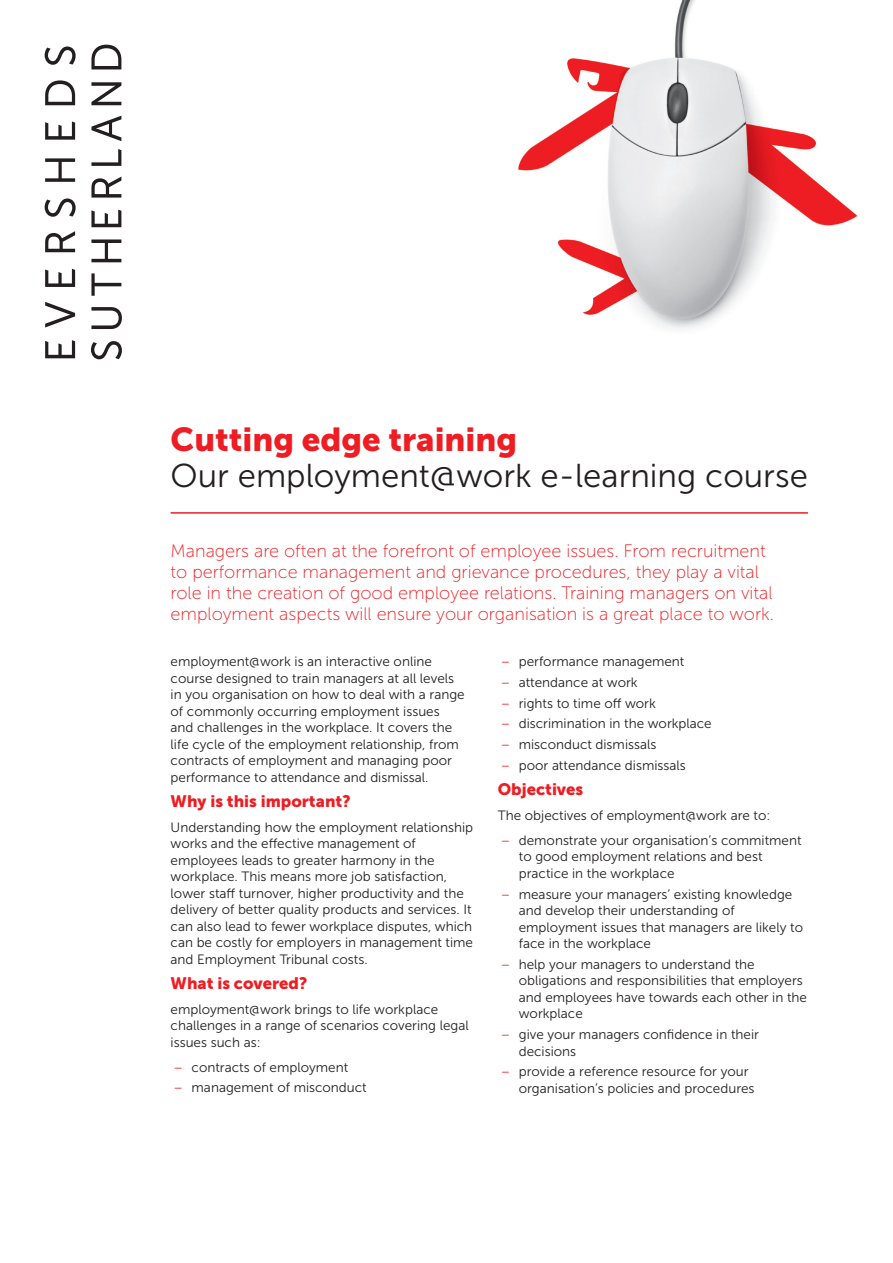
<style>
.page{position:relative;width:893px;height:1263px;background:#fff}
.page>*{position:absolute;margin:0;border:0;box-sizing:border-box;transform-origin:0 0}
.Headline{font:33px "Museo Sans 300";color:#231f20}
.Heartline{font:33px "Museo Sans 900";color:#ee1d23}
.Sub_Header{font:18px/21px "Museo Sans 100";color:#ee1d23}
.Body_Copy_without_bu{font:16.5px "Museo Sans 900";color:#ee1d23}
.Body_Copy_without_bu-2{font:13.5px/16.5px "Museo Sans 300";color:#231f20}
.s1{color:#ee1d23}
</style>
<div class="page">
<img style="left:518px;top:0;width:340px;height:330px">
<hr style="left:171px;top:512px;width:637px;height:2px;background:#ee1d23">
<svg style="left:45px;top:340px;width:30px;height:18px"></svg>
<svg style="left:45px;top:302px;width:30px;height:25px"></svg>
<svg style="left:45px;top:269px;width:30px;height:18px"></svg>
<svg style="left:45px;top:231px;width:30px;height:21px"></svg>
<svg style="left:45px;top:158px;width:30px;height:24px"></svg>
<svg style="left:45px;top:121px;width:30px;height:19px"></svg>
<svg style="left:45px;top:80px;width:30px;height:25px"></svg>
<svg style="left:91px;top:307px;width:31px;height:22px"></svg>
<svg style="left:91px;top:273px;width:30px;height:23px"></svg>
<svg style="left:91px;top:239px;width:30px;height:23px"></svg>
<svg style="left:91px;top:210px;width:30px;height:17px"></svg>
<svg style="left:91px;top:177px;width:30px;height:21px"></svg>
<svg style="left:91px;top:149px;width:30px;height:17px"></svg>
<svg style="left:91px;top:116px;width:30px;height:25px"></svg>
<svg style="left:91px;top:82px;width:30px;height:23px"></svg>
<svg style="left:91px;top:45px;width:30px;height:24px"></svg>
<svg style="left:45px;top:198px;width:31px;height:19px"></svg>
<svg style="left:45px;top:47px;width:31px;height:18px"></svg>
<svg style="left:91px;top:341px;width:31px;height:18px"></svg>
<p class="Heartline" style="left:171px;top:421px;width:348px">Cutting edge training</p>
<p class="Headline" style="left:171px;top:458px;width:639px">Our employment@work e-learning course</p>
<p class="Sub_Header" style="left:171px;top:540px;width:605px">Managers are often at the forefront of employee issues. From recruitment to performance management and grievance procedures, they play a vital role in the creation of good employee relations. Training managers on vital employment aspects will ensure your organisation is a great place to work.</p>
<p class="Body_Copy_without_bu-2" style="left:171px;top:653px;width:296px">employment@work is an interactive online course designed to train managers at all levels in you organisation on how to deal with a range of commonly occurring employment issues and challenges in the workplace. It covers the life cycle of the employment relationship, from contracts of employment and managing poor performance to attendance and dismissal.</p>
<p class="Body_Copy_without_bu" style="left:171px;top:791px;width:182px">Why is this important?</p>
<p class="Body_Copy_without_bu-2" style="left:171px;top:819px;width:304px">Understanding how the employment relationship works and the effective management of employees leads to greater harmony in the workplace. This means more job satisfaction, lower staff turnover, higher productivity and the delivery of better quality products and services. It can also lead to fewer workplace disputes, which can be costly for employers in management time and Employment Tribunal costs.</p>
<p class="Body_Copy_without_bu" style="left:171px;top:973px;width:138px">What is covered?</p>
<p class="Body_Copy_without_bu-2" style="left:171px;top:1001px;width:300px">employment@work brings to life workplace challenges in a range of scenarios covering legal issues such as:</p>
<p class="Body_Copy_without_bu-2" style="left:174px;top:1059px;width:176px"><span class="s1">–</span> contracts of employment</p>
<p class="Body_Copy_without_bu-2" style="left:174px;top:1079px;width:195px"><span class="s1">–</span> management of misconduct</p>
<p class="Body_Copy_without_bu-2" style="left:501px;top:653px;width:185px"><span class="s1">–</span> performance management</p>
<p class="Body_Copy_without_bu-2" style="left:501px;top:674px;width:138px"><span class="s1">–</span> attendance at work</p>
<p class="Body_Copy_without_bu-2" style="left:501px;top:695px;width:157px"><span class="s1">–</span> rights to time off work</p>
<p class="Body_Copy_without_bu-2" style="left:501px;top:715px;width:212px"><span class="s1">–</span> discrimination in the workplace</p>
<p class="Body_Copy_without_bu-2" style="left:501px;top:736px;width:157px"><span class="s1">–</span> misconduct dismissals</p>
<p class="Body_Copy_without_bu-2" style="left:501px;top:757px;width:187px"><span class="s1">–</span> poor attendance dismissals</p>
<p class="Body_Copy_without_bu" style="left:498px;top:780px;width:87px">Objectives</p>
<p class="Body_Copy_without_bu-2" style="left:498px;top:807px;width:274px">The objectives of employment@work are to:</p>
<p class="Body_Copy_without_bu-2" style="left:519px;top:832px;width:284px;text-indent:-18px"><span class="s1">–</span> demonstrate your organisation’s commitment to good employment relations and best practice in the workplace</p>
<p class="Body_Copy_without_bu-2" style="left:519px;top:886px;width:286px;text-indent:-18px"><span class="s1">–</span> measure your managers’ existing knowledge and develop their understanding of employment issues that managers are likely to face in the workplace</p>
<p class="Body_Copy_without_bu-2" style="left:519px;top:956px;width:290px;text-indent:-18px"><span class="s1">–</span> help your managers to understand the obligations and responsibilities that employers and employees have towards each other in the workplace</p>
<p class="Body_Copy_without_bu-2" style="left:519px;top:1026px;width:242px;text-indent:-18px"><span class="s1">–</span> give your managers confidence in their decisions</p>
<p class="Body_Copy_without_bu-2" style="left:519px;top:1063px;width:237px;text-indent:-18px"><span class="s1">–</span> provide a reference resource for your organisation’s policies and procedures</p>
</div>
